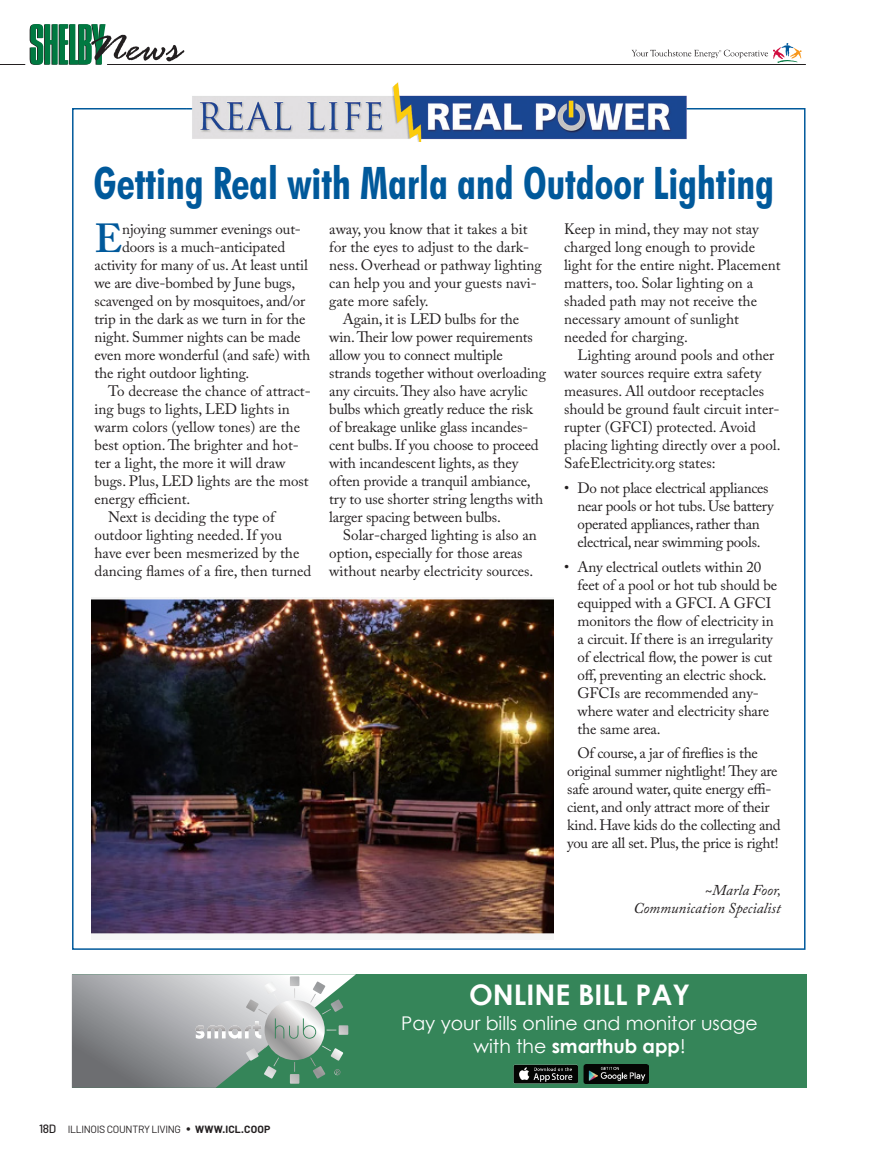
<style>
.page{position:relative;width:878px;height:1161px;background:#fff}
.page>*{position:absolute;margin:0;border:0;box-sizing:border-box;transform-origin:0 0}
.HEAD-icl-2011{font:700 condensed 45px "Futura BT";color:#00599b;scale:.93 1}
.TEXT-icl-2011{font:600 40.35px "Adobe Caslon Pro";color:#00599b}
.t1{font:700 28.35px "Century Gothic";color:#fff}
.t2{font:18.9px/22.6px "Century Gothic";color:#fff;text-align:center}
.TEXT-icl-2011-2{font:15px/18px "Adobe Caslon Pro";letter-spacing:-.01em;color:#231f20}
.TEXT-icl-2011-3{font:italic 15px "Adobe Caslon Pro";color:#231f20}
.t3{font:10.5px "Barlow";letter-spacing:-.03em;color:#231f20}
.s1{font-weight:700}
.s2{font-weight:500;font-size:12px}
.s3{font-size:15px}
</style>
<div class="page">
<div style="left:72px;top:974px;width:734px;height:114px;background:#358559"></div>
<svg style="left:72px;top:974px;width:284px;height:114px"></svg>
<img style="left:513px;top:1064px;width:135px;height:20px">
<img style="left:187px;top:82px;width:505px;height:60px">
<img style="left:91px;top:598px;width:463px;height:336px">
<hr style="left:107px;top:64px;width:698px;height:1px;background:#231f20">
<svg style="left:0;top:24px;width:184px;height:41px"></svg>
<svg style="left:631px;top:43px;width:170px;height:20px"></svg>
<p class="HEAD-icl-2011" style="left:93px;top:156px;width:733px">Getting Real with Marla and Outdoor Lighting</p>
<p class="TEXT-icl-2011" style="left:94px;top:214px;width:29px">E</p>
<p class="TEXT-icl-2011-2" style="left:122px;top:220px;width:180px">njoying summer evenings out-</p>
<p class="TEXT-icl-2011-2" style="left:122px;top:238px;width:164px">doors is a much-anticipated</p>
<p class="TEXT-icl-2011-2" style="left:94px;top:256px;width:215px">activity for many of us. At least until</p>
<p class="TEXT-icl-2011-2" style="left:94px;top:274px;width:202px">we are dive-bombed by June bugs,</p>
<p class="TEXT-icl-2011-2" style="left:94px;top:292px;width:212px">scavenged on by mosquitoes, and/or</p>
<p class="TEXT-icl-2011-2" style="left:94px;top:310px;width:212px">trip in the dark as we turn in for the</p>
<p class="TEXT-icl-2011-2" style="left:94px;top:328px;width:207px">night. Summer nights can be made</p>
<p class="TEXT-icl-2011-2" style="left:94px;top:346px;width:217px">even more wonderful (and safe) with</p>
<p class="TEXT-icl-2011-2" style="left:94px;top:364px;width:156px">the right outdoor lighting.</p>
<p class="TEXT-icl-2011-2" style="left:94px;top:382px;width:218px;text-indent:14px">To decrease the chance of attract&shy;ing bugs to lights, LED lights in warm colors (yellow tones) are the best option. The brighter and hot&shy;ter a light, the more it will draw bugs. Plus, LED lights are the most energy efficient.</p>
<p class="TEXT-icl-2011-2" style="left:94px;top:508px;width:218px;text-indent:14px">Next is deciding the type of outdoor lighting needed. If you have ever been mesmerized by the dancing flames of a fire, then turned</p>
<p class="TEXT-icl-2011-2" style="left:329px;top:220px;width:214px">away, you know that it takes a bit for the eyes to adjust to the dark&shy;ness. Overhead or pathway lighting can help you and your guests navi&shy;gate more safely.</p>
<p class="TEXT-icl-2011-2" style="left:329px;top:310px;width:218px;text-indent:14px">Again, it is LED bulbs for the win. Their low power requirements allow you to connect multiple strands together without overloading any circuits. They also have acrylic bulbs which greatly reduce the risk of breakage unlike glass incandes&shy;cent bulbs. If you choose to proceed with incandescent lights, as they often provide a tranquil ambiance, try to use shorter string lengths with larger spacing between bulbs.</p>
<p class="TEXT-icl-2011-2" style="left:329px;top:526px;width:209px;text-indent:14px">Solar-charged lighting is also an option, especially for those areas without nearby electricity sources.</p>
<p class="TEXT-icl-2011-2" style="left:564px;top:220px;width:218px">Keep in mind, they may not stay charged long enough to provide light for the entire night. Placement matters, too. Solar lighting on a shaded path may not receive the necessary amount of sunlight needed for charging.</p>
<p class="TEXT-icl-2011-2" style="left:564px;top:346px;width:218px;text-indent:14px">Lighting around pools and other water sources require extra safety measures. All outdoor receptacles should be ground fault circuit inter&shy;rupter (GFCI) protected. Avoid placing lighting directly over a pool.<br>SafeElectricity.org states:</p>
<p class="TEXT-icl-2011-2" style="left:577px;top:479px;width:198px;text-indent:-14px">• Do not place electrical appliances near pools or hot tubs. Use battery operated appliances, rather than electrical, near swimming pools.</p>
<p class="TEXT-icl-2011-2" style="left:577px;top:557px;width:201px;text-indent:-14px">• Any electrical outlets within 20 feet of a pool or hot tub should be equipped with a GFCI. A GFCI monitors the flow of electricity in a circuit. If there is an irregularity of electrical flow, the power is cut off, preventing an electric shock.<br>GFCIs are recommended any&shy;where water and electricity share the same area.</p>
<p class="TEXT-icl-2011-2" style="left:567px;top:744px;width:215px;text-indent:10px">Of course, a jar of fireflies is the original summer nightlight! They are safe around water, quite energy effi&shy;cient, and only attract more of their kind. Have kids do the collecting and you are all set. Plus, the price is right!</p>
<p class="TEXT-icl-2011-3" style="left:704px;top:881px;width:78px">~Marla Foor,</p>
<p class="TEXT-icl-2011-3" style="left:633px;top:899px;width:149px">Communication Specialist</p>
<p class="t1" style="left:469px;top:977px;width:222px">ONLINE BILL PAY</p>
<p class="t2" style="left:401px;top:1012px;width:358px">Pay your bills online and monitor usage with the <span class="s1">smarthub app</span>!</p>
<p class="t3" style="left:39px;top:1122px;width:233px"><span class="s2">18d</span> ILLINOIS COUNTRY LIVING <span class="s3">•</span> <span class="s1">WWW.ICL.COOP</span></p>
</div>
